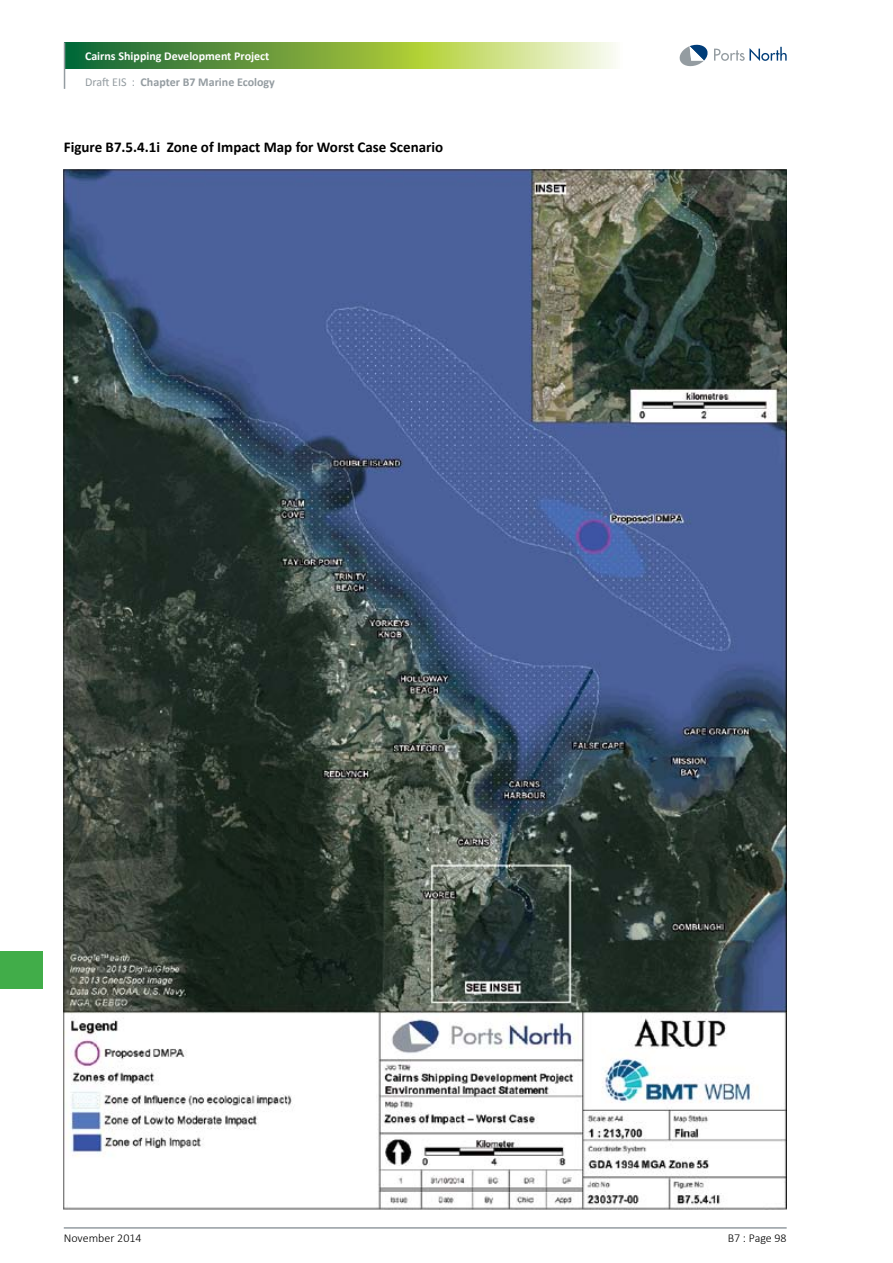
<style>
.page{position:relative;width:893px;height:1263px;background:#fff}
.page>*{position:absolute;margin:0;border:0;box-sizing:border-box;transform-origin:0 0}
.Tables_Names{font:700 15px "Calibri";color:#000}
.t1{font:700 12px/25.7px "Calibri";color:#fff}
.t2{font:300 12px "Calibri";color:#000}
.s1{font-weight:400;color:#949ca1}
.s2{color:#949ca1}
</style>
<div class="page">
<svg style="left:65px;top:43px;width:551px;height:25px;background:#89b25b"></svg>
<svg style="left:714px;top:47px;width:73px;height:14px"></svg>
<svg style="left:680px;top:45px;width:28px;height:21px"></svg>
<hr style="left:64px;top:43px;width:1px;height:46px;background:#949ca1">
<hr style="left:64px;top:1227px;width:723px;height:2px;background:#949ca1">
<div style="left:0;top:951px;width:43px;height:38px;background:#41ad49"></div>
<img style="left:64px;top:170px;width:723px;height:1039px">
<p class="t1" style="left:85px;top:43px;width:191px">Cairns Shipping Development Project<br><span class="s1">Draft EIS :</span> <span class="s2">Chapter B7 Marine Ecology</span></p>
<p class="Tables_Names" style="left:64px;top:137px;width:381px">Figure B7.5.4.1i Zone of Impact Map for Worst Case Scenario</p>
<p class="t2" style="left:64px;top:1231px;width:79px">November 2014</p>
<p class="t2" style="left:728px;top:1231px;width:60px">B7 : Page 98</p>
</div>
